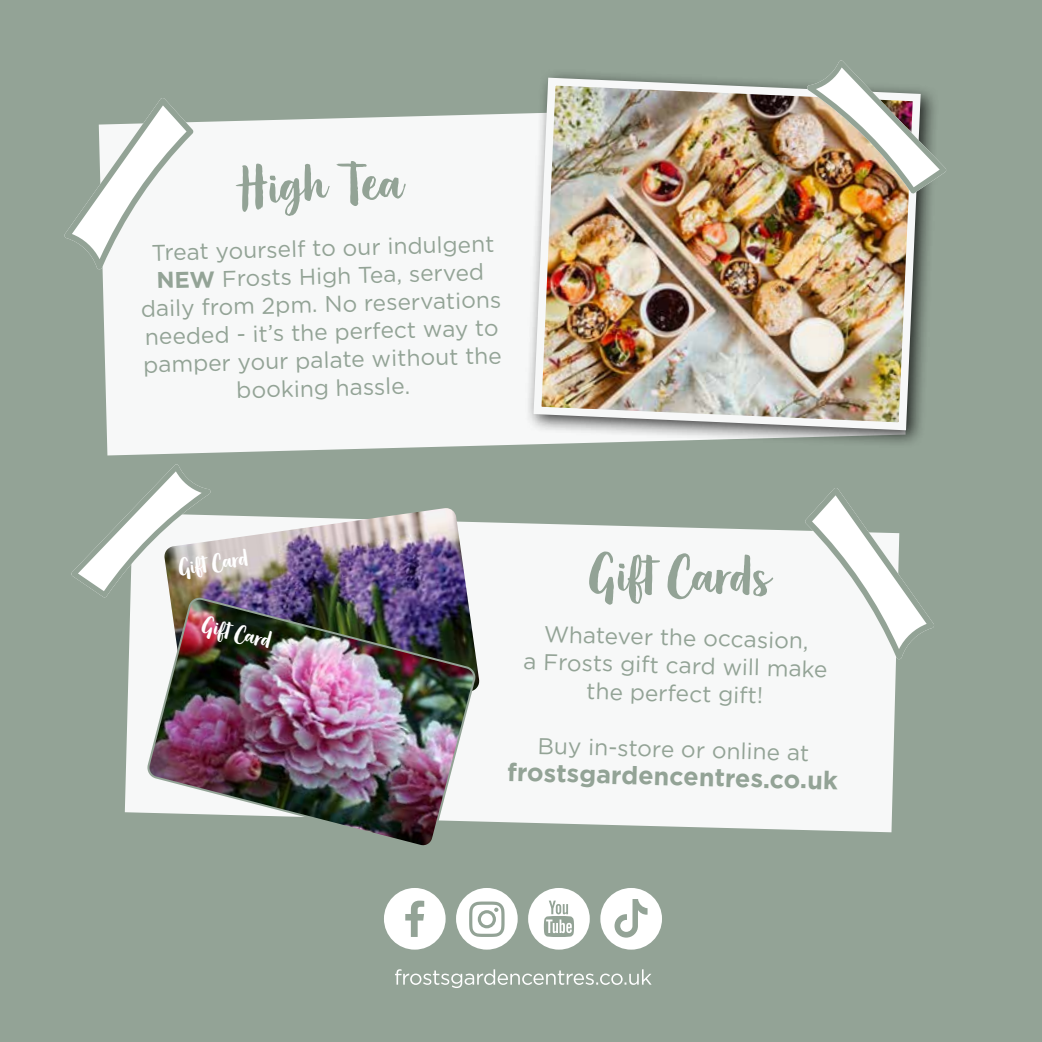
<style>
.page{position:relative;width:1042px;height:1042px;background:#93a396}
.page>*{position:absolute;margin:0;border:0;box-sizing:border-box;transform-origin:0 0}
.t1{font:55.82px "Organika Script";color:#93a396}
.t2{font:700 25.2px "Gotham";color:#93a396}
.t3{font:24.15px "Organika Script";color:#fff}
.t4{font:22.75px/28px "Gotham";color:#93a396;text-align:center}
.s1{font-weight:700}
</style>
<div class="page">
<div style="left:99px;top:113px;width:426px;height:342px;background:#f7f8f8"></div>
<svg style="left:64px;top:98px;width:130px;height:171px"></svg>
<div style="left:525px;top:69px;width:414px;height:380px;background:#000;opacity:.75"></div>
<img style="left:529px;top:74px;width:395px;height:360px">
<img style="left:807px;top:60px;width:139px;height:134px">
<div style="left:125px;top:522px;width:774px;height:310px;background:#f7f8f8"></div>
<svg style="left:805px;top:488px;width:129px;height:171px"></svg>
<img style="left:210px;top:508px;width:270px;height:222px">
<img style="left:145px;top:596px;width:333px;height:250px">
<svg style="left:395px;top:969px;width:256px;height:19px"></svg>
<div style="left:384px;top:888px;width:61px;height:61px;background:#fff;border-radius:50%"></div>
<svg style="left:405px;top:900px;width:19px;height:37px"></svg>
<div style="left:456px;top:888px;width:62px;height:61px;background:#fff;border-radius:50%"></div>
<div style="left:528px;top:888px;width:62px;height:61px;background:#fff;border-radius:50%"></div>
<svg style="left:469px;top:901px;width:35px;height:36px"></svg>
<svg style="left:544px;top:900px;width:30px;height:37px"></svg>
<svg style="left:600px;top:888px;width:62px;height:61px"></svg>
<svg style="left:71px;top:464px;width:139px;height:134px"></svg>
<h1 class="t1" style="left:234px;top:153px;width:167px;rotate:-2deg">High Tea</h1>
<p class="t4" style="left:139px;top:240px;width:362px;rotate:-2deg">Treat yourself to our indulgent<br><span class="s1">NEW</span> Frosts High Tea, served daily from 2pm. No reservations needed - it’s the perfect way to pamper your palate without the booking hassle.</p>
<p class="t3" style="left:176px;top:553px;width:72px;rotate:-8deg">Gift Card</p>
<p class="t3" style="left:205px;top:556px;width:72px;rotate:-8deg">Gift Card</p>
<h1 class="t1" style="left:589px;top:538px;width:182px;rotate:2deg">Gift Cards</h1>
<p class="t4" style="left:525px;top:617px;width:306px;rotate:2deg">Whatever the occasion,<br>a Frosts gift card will make the perfect gift!</p>
<p class="t4" style="left:538px;top:730px;width:273px;rotate:2deg">Buy in-store or online at</p>
<p class="t2" style="left:508px;top:754px;width:332px;rotate:2deg">frostsgardencentres.co.uk</p>
<p class="t3" style="left:206px;top:609px;width:72px;rotate:14deg">Gift Card</p>
</div>
